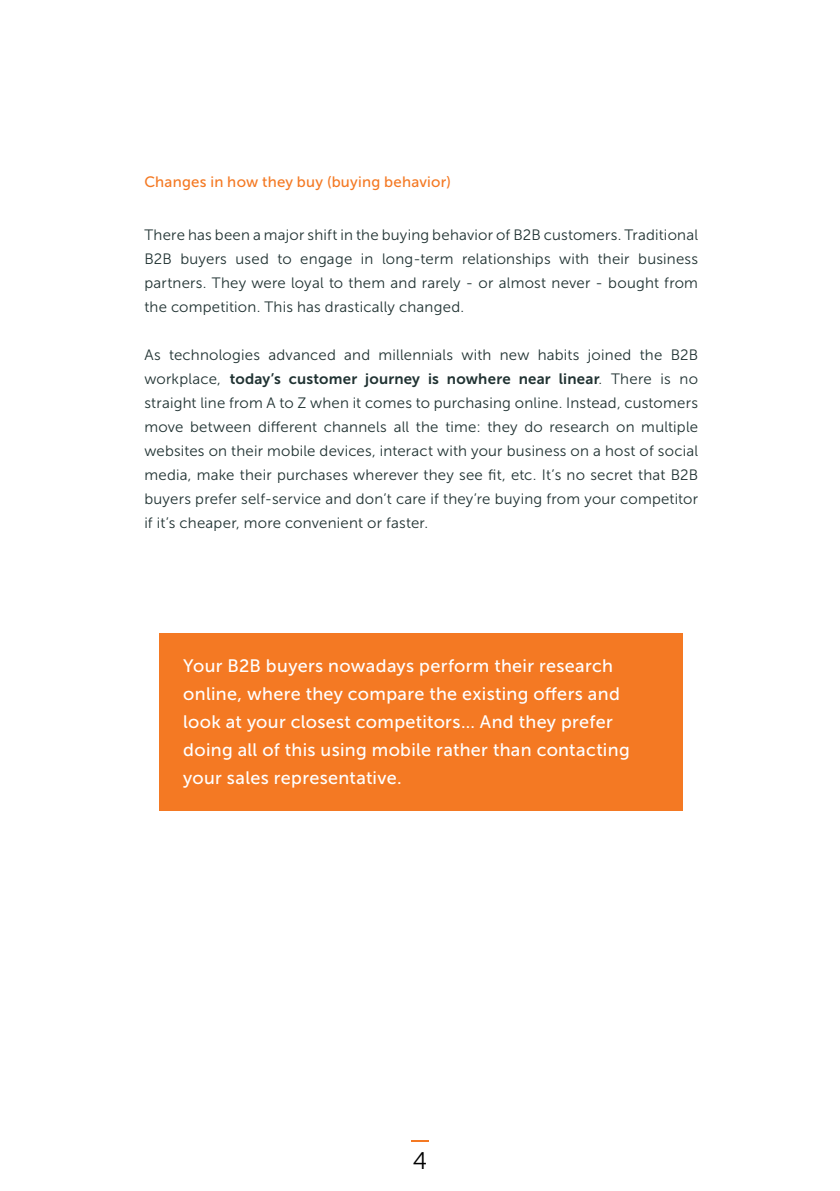
<style>
.page{position:relative;width:840px;height:1191px;background:#fff}
.page>*{position:absolute;margin:0;border:0;box-sizing:border-box;transform-origin:0 0}
.t1{font:24px "Museo Sans 300";color:#000}
.t2{font:18px/28px "Museo Sans 500";letter-spacing:.02em;color:#fff}
.t3{font:15px/24px "Museo Sans 300";letter-spacing:.015em;color:#203232;text-align:justify}
.t4{font:15px "Museo Sans 700";letter-spacing:.015em;color:#203232}
.t5{font:15px "Museo Sans 500";letter-spacing:.015em;color:#f47923}
.s1{font-family:"Museo Sans 300"}
</style>
<div class="page">
<svg style="left:411px;top:1140px;width:17px;height:1px"></svg>
<div style="left:159px;top:633px;width:523px;height:178px;background:#f47923"></div>
<p class="t5" style="left:144px;top:174px;width:308px">Changes in how they buy (buying behavior)</p>
<p class="t3" style="left:144px;top:222px;width:555px">There has been a major shift in the buying behavior of B2B customers. Traditional B2B buyers used to engage in long-term relationships with their business partners. They were loyal to them and rarely - or almost never - bought from the competition. This has drastically changed.</p>
<p class="t3" style="left:144px;top:342px;width:555px">As technologies advanced and millennials with new habits joined the B2B</p>
<p class="t4" style="left:144px;top:370px;width:555px"><span class="s1">workplace,</span> today’s customer journey is nowhere near linear<span class="s1">. There is no</span></p>
<p class="t3" style="left:144px;top:390px;width:555px">straight line from A to Z when it comes to purchasing online. Instead, customers move between different channels all the time: they do research on multiple websites on their mobile devices, interact with your business on a host of social media, make their purchases wherever they see fit, etc. It’s no secret that B2B buyers prefer self-service and don’t care if they’re buying from your competitor if it’s cheaper, more convenient or faster.</p>
<p class="t2" style="left:183px;top:651px;width:447px">Your B2B buyers nowadays perform their research online, where they compare the existing offers and look at your closest competitors… And they prefer doing all of this using mobile rather than contacting your sales representative.</p>
<h1 class="t1" style="left:412px;top:1148px;width:16px">4</h1>
</div>
